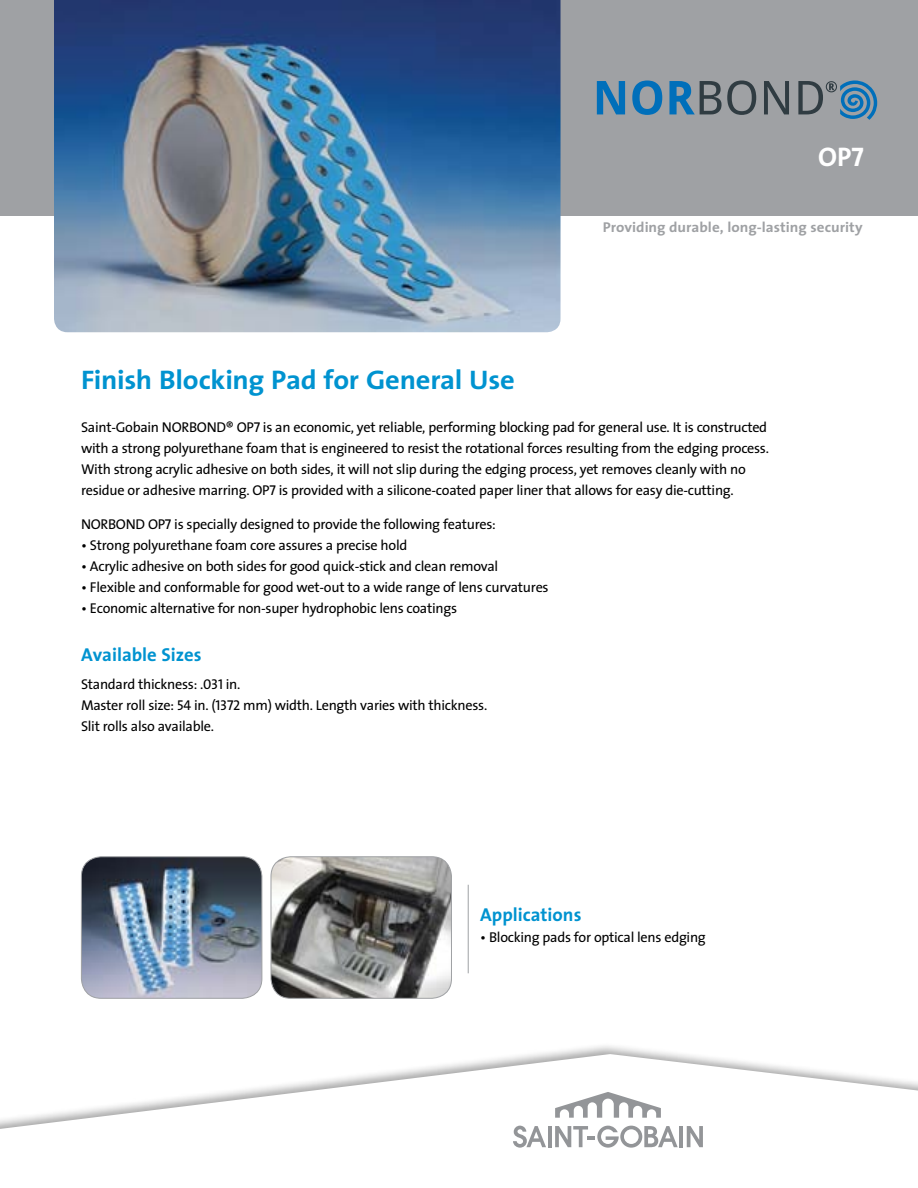
<style>
.page{position:relative;width:918px;height:1188px;background:#fff}
.page>*{position:absolute;margin:0;border:0;box-sizing:border-box;transform-origin:0 0}
.t1{font:700 27px "The Sans";letter-spacing:-.01em;color:#0093d0;scale:1.06 1}
.t2{font:700 27px "The Sans";color:#fff}
.t3{font:700 18.75px "The Sans";color:#0093d0}
.t4{font:14.25px/21px "The Sans";letter-spacing:-.02em;color:#000}
.t5{font:700 14.25px "The Sans";color:#9fa1a4;scale:1.06 1}
.s1{font-family:"The Sans Bold Caps";font-weight:400}
.s2{font-family:"The Sans Caps"}
</style>
<div class="page">
<div style="left:0;top:1043px;width:918px;height:145px;background:#000;opacity:.35"></div>
<svg style="left:0;top:1054px;width:918px;height:134px"></svg>
<svg style="left:555px;top:1092px;width:106px;height:26px"></svg>
<hr style="left:679px;top:1126px;width:4px;height:21px;background:#939598">
<svg style="left:687px;top:1126px;width:16px;height:21px"></svg>
<hr style="left:548px;top:1126px;width:3px;height:21px;background:#939598">
<svg style="left:513px;top:1126px;width:33px;height:22px"></svg>
<svg style="left:555px;top:1126px;width:123px;height:22px"></svg>
<div style="left:0;top:0;width:918px;height:216px;background:#9fa1a4"></div>
<img style="left:54px;top:0;width:507px;height:332px">
<svg style="left:597px;top:81px;width:28px;height:33px"></svg>
<svg style="left:632px;top:81px;width:30px;height:34px"></svg>
<svg style="left:669px;top:81px;width:87px;height:34px"></svg>
<svg style="left:764px;top:81px;width:25px;height:33px"></svg>
<svg style="left:798px;top:81px;width:79px;height:39px"></svg>
<img style="left:81px;top:857px;width:181px;height:141px">
<div style="left:81px;top:856px;width:181px;height:143px;border:1px solid #9fa1a4;border-radius:20px"></div>
<img style="left:271px;top:857px;width:180px;height:141px">
<div style="left:271px;top:856px;width:181px;height:143px;border:1px solid #9fa1a4;border-radius:20px"></div>
<hr style="left:468px;top:885px;width:1px;height:88px;background:#9fa1a4">
<h1 class="t2" style="left:818px;top:134px;width:47px">OP<span class="s1">7</span></h1>
<p class="t5" style="left:603px;top:215px;width:247px">Providing durable, long-lasting security</p>
<h1 class="t1" style="left:81px;top:357px;width:411px">Finish Blocking Pad for General Use</h1>
<p class="t4" style="left:81px;top:416px;width:690px">Saint-Gobain NORBOND® OP<span class="s2">7</span> is an economic, yet reliable, performing blocking pad for general use. It is constructed with a strong polyurethane foam that is engineered to resist the rotational forces resulting from the edging process.<br>With strong acrylic adhesive on both sides, it will not slip during the edging process, yet removes cleanly with no residue or adhesive marring. OP<span class="s2">7</span> is provided with a silicone-coated paper liner that allows for easy die-cutting.</p>
<p class="t4" style="left:81px;top:513px;width:416px">NORBOND <span class="s2">OP7</span> is specially designed to provide the following features:</p>
<p class="t4" style="left:81px;top:534px;width:328px">• Strong polyurethane foam core assures a precise hold</p>
<p class="t4" style="left:81px;top:555px;width:419px">• Acrylic adhesive on both sides for good quick-stick and clean removal</p>
<p class="t4" style="left:81px;top:576px;width:469px">• Flexible and conformable for good wet-out to a wide range of lens curvatures</p>
<p class="t4" style="left:81px;top:597px;width:378px">• Economic alternative for non-super hydrophobic lens coatings</p>
<h2 class="t3" style="left:81px;top:639px;width:122px">Available Sizes</h2>
<p class="t4" style="left:81px;top:673px;width:408px">Standard thickness: <span class="s2">.031</span> in<span class="s2">.<br></span>Master roll size: <span class="s2">54</span> in<span class="s2">. (1372</span> mm<span class="s2">)</span> width<span class="s2">.</span> Length varies with thickness.<br>Slit rolls also available.</p>
<h2 class="t3" style="left:480px;top:899px;width:103px">Applications</h2>
<p class="t4" style="left:480px;top:926px;width:227px">• Blocking pads for optical lens edging</p>
</div>
